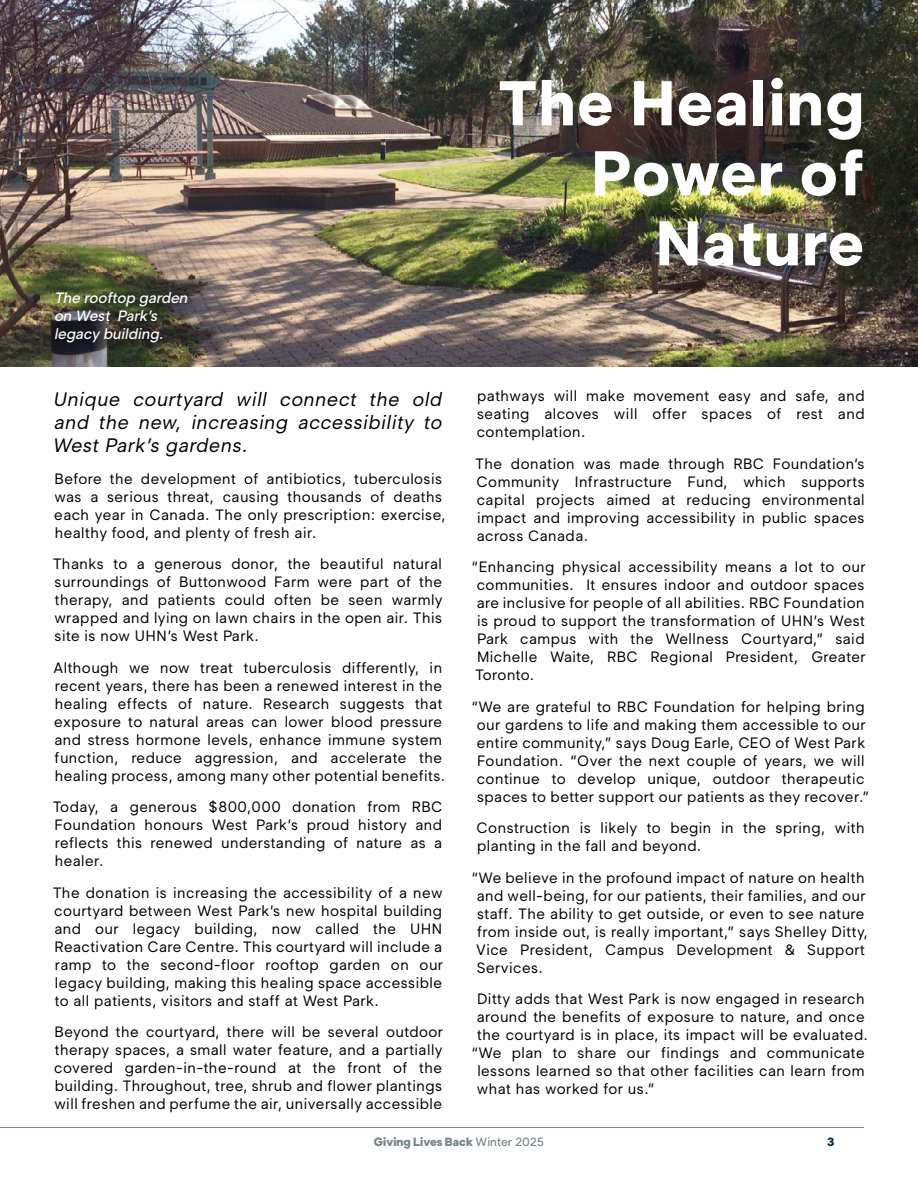
<style>
.page{position:relative;width:918px;height:1188px;background:#fff}
.page>*{position:absolute;margin:0;border:0;box-sizing:border-box;transform-origin:0 0}
.H2_header{font:800 63px/70.1px "Segment";letter-spacing:.03em;color:#fff;text-align:right}
.intro_text{font:italic 19.5px/23.4px "Segment";letter-spacing:.03em;color:#000;text-align:justify}
.body_copy{font:15px/18px "Segment";letter-spacing:.03em;color:#000;text-align:justify}
.by_line{font:italic 500 15px/18px "Segment";color:#fff}
.t1{font:900 12px "Segment";color:#7b858b}
.t2{font:900 12px "Segment";color:#052c49}
.s1{font-weight:500}
</style>
<div class="page">
<img style="left:0;top:0;width:918px;height:366px">
<svg style="left:44px;top:281px;width:156px;height:73px;background:#3c3d30"></svg>
<hr style="left:0;top:1127px;width:864px;height:1px;background:#7b858b">
<p class="by_line" style="left:54px;top:289px;width:135px">The rooftop garden on West Park’s legacy building.</p>
<p class="intro_text" style="left:52px;top:387px;width:391px">Unique courtyard will connect the old and the new, increasing accessibility to West Park’s gardens.</p>
<p class="body_copy" style="left:54px;top:469px;width:393px;text-align:left">Before the development of antibiotics, tuberculosis was a serious threat, causing thousands of deaths each year in Canada. The only prescription: exercise, healthy food, and plenty of fresh air.</p>
<p class="body_copy" style="left:53px;top:555px;width:391px">Thanks to a generous donor, the beautiful natural surroundings of Buttonwood Farm were part of the therapy, and patients could often be seen warmly wrapped and lying on lawn chairs in the open air. This site is now UHN’s West Park.</p>
<p class="body_copy" style="left:53px;top:658px;width:393px;text-align:left">Although we now treat tuberculosis differently, in recent years, there has been a renewed interest in the healing effects of nature. Research suggests that exposure to natural areas can lower blood pressure and stress hormone levels, enhance immune system function, reduce aggression, and accelerate the healing process, among many other potential benefits.</p>
<p class="body_copy" style="left:53px;top:798px;width:391px">Today, a generous $800,000 donation from RBC Foundation honours West Park’s proud history and reflects this renewed understanding of nature as a healer.</p>
<p class="body_copy" style="left:53px;top:883px;width:392px">The donation is increasing the accessibility of a new courtyard between West Park’s new hospital building and our legacy building, now called the UHN Reactivation Care Centre. This courtyard will include a ramp to the second-floor rooftop garden on our legacy building, making this healing space accessible to all patients, visitors and staff at West Park.</p>
<p class="body_copy" style="left:54px;top:1023px;width:390px">Beyond the courtyard, there will be several outdoor therapy spaces, a small water feature, and a partially covered garden-in-the-round at the front of the building. Throughout, tree, shrub and flower plantings will freshen and perfume the air, universally accessible</p>
<p class="H2_header" style="left:498px;top:68px;width:367px">The Healing<br>Power of<br>Nature</p>
<p class="body_copy" style="left:477px;top:387px;width:389px">pathways will make movement easy and safe, and seating alcoves will offer spaces of rest and contemplation.</p>
<p class="body_copy" style="left:475px;top:454px;width:391px">The donation was made through RBC Foundation’s Community Infrastructure Fund, which supports capital projects aimed at reducing environmental impact and improving accessibility in public spaces across Canada.</p>
<p class="body_copy" style="left:471px;top:558px;width:396px">“Enhancing physical accessibility means a lot to our communities. It ensures indoor and outdoor spaces are inclusive for people of all abilities. RBC Foundation is proud to support the transformation of UHN’s West Park campus with the Wellness Courtyard,” said Michelle Waite, RBC Regional President, Greater Toronto.</p>
<p class="body_copy" style="left:471px;top:697px;width:400px;text-align:center">“We are grateful to RBC Foundation for helping bring our gardens to life and making them accessible to our entire community,” says Doug Earle, CEO of West Park Foundation. “Over the next couple of years, we will continue to develop unique, outdoor therapeutic spaces to better support our patients as they recover.”</p>
<p class="body_copy" style="left:477px;top:819px;width:390px">Construction is likely to begin in the spring, with planting in the fall and beyond.</p>
<p class="body_copy" style="left:476px;top:868px;width:393px;text-align:left;text-indent:-5px">“We believe in the profound impact of nature on health and well-being, for our patients, their families, and our staff. The ability to get outside, or even to see nature from inside out, is really important,” says Shelley Ditty, Vice President, Campus Development &amp; Support Services.</p>
<p class="body_copy" style="left:477px;top:990px;width:389px">Ditty adds that West Park is now engaged in research</p>
<p class="body_copy" style="left:477px;top:1008px;width:389px">around the benefits of exposure to nature, and once</p>
<p class="body_copy" style="left:477px;top:1026px;width:392px">the courtyard is in place, its impact will be evaluated.</p>
<p class="body_copy" style="left:471px;top:1044px;width:395px">“We plan to share our findings and communicate</p>
<p class="body_copy" style="left:477px;top:1062px;width:389px">lessons learned so that other facilities can learn from</p>
<p class="body_copy" style="left:477px;top:1080px;width:180px">what has worked for us.”</p>
<p class="t1" style="left:374px;top:1134px;width:172px">Giving Lives Back <span class="s1">Winter 2025</span></p>
<p class="t2" style="left:827px;top:1134px;width:9px">3</p>
</div>
